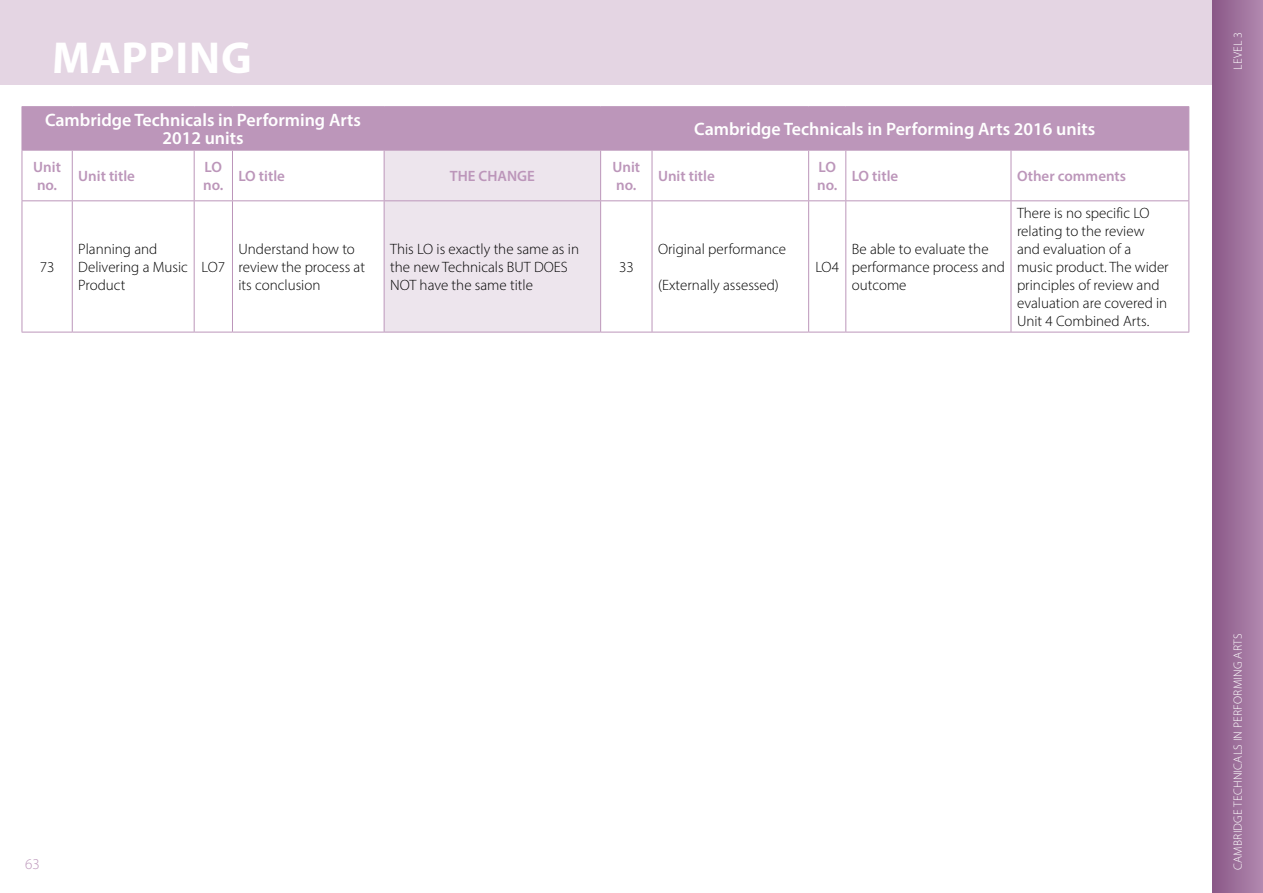
<style>
.page{position:relative;width:1263px;height:893px;background:#fff}
.page>*{position:absolute;margin:0;border:0;box-sizing:border-box;transform-origin:0 0}
.t1{font:700 45px "Myriad Pro";letter-spacing:.02em;color:#fff}
.Body_10pt{font:600 18px/18px "Myriad Pro";color:#fff;text-align:center}
.Body_10pt-2{font:300 15px/18px "Myriad Pro";color:#000}
.Body_10pt-3{font:600 15px/18px "Myriad Pro";color:#bc96ba}
.t2{font:300 15px "Myriad Pro";color:#bc96ba}
.t3{font:300 12px "Myriad Pro";letter-spacing:.02em;color:#fff}
</style>
<div class="page">
<div style="left:1212px;top:0;width:51px;height:893px;background:linear-gradient(to right,#8a5786,#b289b0)"></div>
<div style="left:23px;top:107px;width:1165px;height:43px;background:#bc96ba"></div>
<svg style="left:71px;top:151px;width:940px;height:49px"></svg>
<div style="left:385px;top:151px;width:215px;height:181px;background:#ede5ed"></div>
<svg style="left:23px;top:201px;width:361px;height:131px"></svg>
<svg style="left:601px;top:201px;width:410px;height:131px"></svg>
<hr style="left:22px;top:151px;width:1px;height:49px;background:#bc96ba">
<hr style="left:22px;top:200px;width:50px;height:1px;background:#bc96ba">
<hr style="left:72px;top:151px;width:1px;height:49px;background:#bc96ba">
<hr style="left:72px;top:200px;width:122px;height:1px;background:#bc96ba">
<hr style="left:194px;top:151px;width:1px;height:49px;background:#bc96ba">
<hr style="left:194px;top:200px;width:38px;height:1px;background:#bc96ba">
<hr style="left:232px;top:151px;width:1px;height:49px;background:#bc96ba">
<hr style="left:232px;top:200px;width:152px;height:1px;background:#bc96ba">
<hr style="left:384px;top:151px;width:1px;height:49px;background:#bc96ba">
<hr style="left:384px;top:200px;width:217px;height:1px;background:#bc96ba">
<hr style="left:600px;top:151px;width:1px;height:49px;background:#bc96ba">
<hr style="left:652px;top:151px;width:1px;height:49px;background:#bc96ba">
<hr style="left:808px;top:151px;width:1px;height:49px;background:#bc96ba">
<hr style="left:845px;top:151px;width:1px;height:49px;background:#bc96ba">
<hr style="left:1011px;top:151px;width:1px;height:49px;background:#bc96ba">
<hr style="left:1188px;top:151px;width:1px;height:49px;background:#bc96ba">
<hr style="left:601px;top:200px;width:51px;height:1px;background:#bc96ba">
<hr style="left:652px;top:200px;width:157px;height:1px;background:#bc96ba">
<hr style="left:809px;top:200px;width:37px;height:1px;background:#bc96ba">
<hr style="left:846px;top:200px;width:165px;height:1px;background:#bc96ba">
<hr style="left:1011px;top:200px;width:178px;height:1px;background:#bc96ba">
<hr style="left:22px;top:107px;width:1px;height:43px;background:#bc96ba">
<hr style="left:22px;top:106px;width:50px;height:1px;background:#bc96ba">
<hr style="left:72px;top:106px;width:122px;height:1px;background:#bc96ba">
<hr style="left:194px;top:106px;width:38px;height:1px;background:#bc96ba">
<hr style="left:232px;top:106px;width:152px;height:1px;background:#bc96ba">
<hr style="left:384px;top:106px;width:217px;height:1px;background:#bc96ba">
<hr style="left:601px;top:106px;width:51px;height:1px;background:#bc96ba">
<hr style="left:652px;top:106px;width:157px;height:1px;background:#bc96ba">
<hr style="left:809px;top:106px;width:37px;height:1px;background:#bc96ba">
<hr style="left:846px;top:106px;width:165px;height:1px;background:#bc96ba">
<hr style="left:1011px;top:106px;width:178px;height:1px;background:#bc96ba">
<hr style="left:384px;top:107px;width:1px;height:43px;background:#bc96ba">
<hr style="left:600px;top:107px;width:1px;height:43px;background:#bc96ba">
<hr style="left:1188px;top:107px;width:1px;height:43px;background:#bc96ba">
<hr style="left:22px;top:150px;width:50px;height:1px;background:#bc96ba">
<hr style="left:72px;top:150px;width:122px;height:1px;background:#bc96ba">
<hr style="left:194px;top:150px;width:38px;height:1px;background:#bc96ba">
<hr style="left:232px;top:150px;width:152px;height:1px;background:#bc96ba">
<hr style="left:384px;top:150px;width:217px;height:1px;background:#bc96ba">
<hr style="left:601px;top:150px;width:51px;height:1px;background:#bc96ba">
<hr style="left:652px;top:150px;width:157px;height:1px;background:#bc96ba">
<hr style="left:809px;top:150px;width:37px;height:1px;background:#bc96ba">
<hr style="left:846px;top:150px;width:165px;height:1px;background:#bc96ba">
<hr style="left:1011px;top:150px;width:178px;height:1px;background:#bc96ba">
<hr style="left:22px;top:201px;width:1px;height:131px;background:#bc96ba">
<hr style="left:72px;top:201px;width:1px;height:131px;background:#bc96ba">
<hr style="left:194px;top:201px;width:1px;height:131px;background:#bc96ba">
<hr style="left:232px;top:201px;width:1px;height:131px;background:#bc96ba">
<hr style="left:384px;top:201px;width:1px;height:131px;background:#bc96ba">
<hr style="left:600px;top:201px;width:1px;height:131px;background:#bc96ba">
<hr style="left:652px;top:201px;width:1px;height:131px;background:#bc96ba">
<hr style="left:808px;top:201px;width:1px;height:131px;background:#bc96ba">
<hr style="left:845px;top:201px;width:1px;height:131px;background:#bc96ba">
<hr style="left:1011px;top:201px;width:1px;height:131px;background:#bc96ba">
<hr style="left:1188px;top:201px;width:1px;height:131px;background:#bc96ba">
<hr style="left:22px;top:332px;width:50px;height:1px;background:#bc96ba">
<hr style="left:72px;top:332px;width:122px;height:1px;background:#bc96ba">
<hr style="left:194px;top:332px;width:38px;height:1px;background:#bc96ba">
<hr style="left:232px;top:332px;width:152px;height:1px;background:#bc96ba">
<hr style="left:384px;top:332px;width:217px;height:1px;background:#bc96ba">
<hr style="left:601px;top:332px;width:51px;height:1px;background:#bc96ba">
<hr style="left:652px;top:332px;width:157px;height:1px;background:#bc96ba">
<hr style="left:809px;top:332px;width:37px;height:1px;background:#bc96ba">
<hr style="left:846px;top:332px;width:165px;height:1px;background:#bc96ba">
<hr style="left:1011px;top:332px;width:178px;height:1px;background:#bc96ba">
<div style="left:0;top:0;width:1212px;height:85px;background:#e4d5e3"></div>
<p class="t1" style="left:52px;top:28px;width:201px">MAPPING</p>
<p class="Body_10pt" style="left:45px;top:111px;width:317px">Cambridge Technicals in Performing Arts<br>2012 units</p>
<p class="Body_10pt" style="left:694px;top:120px;width:402px">Cambridge Technicals in Performing Arts 2016 units</p>
<p class="Body_10pt-3" style="left:33px;top:158px;width:29px">Unit no.</p>
<p class="Body_10pt-3" style="left:78px;top:167px;width:58px">Unit title</p>
<p class="Body_10pt-3" style="left:203px;top:158px;width:22px">LO no.</p>
<p class="Body_10pt-3" style="left:238px;top:167px;width:48px">LO title</p>
<p class="Body_10pt-3" style="left:450px;top:167px;width:87px">THE CHANGE</p>
<p class="Body_10pt-3" style="left:612px;top:158px;width:29px">Unit no.</p>
<p class="Body_10pt-3" style="left:658px;top:167px;width:58px">Unit title</p>
<p class="Body_10pt-3" style="left:817px;top:158px;width:22px">LO no.</p>
<p class="Body_10pt-3" style="left:852px;top:167px;width:48px">LO title</p>
<p class="Body_10pt-3" style="left:1017px;top:167px;width:111px">Other comments</p>
<p class="Body_10pt-2" style="left:40px;top:258px;width:16px">73</p>
<p class="Body_10pt-2" style="left:78px;top:240px;width:111px">Planning and<br>Delivering a Music<br>Product</p>
<p class="Body_10pt-2" style="left:202px;top:258px;width:25px">LO7</p>
<p class="Body_10pt-2" style="left:238px;top:240px;width:128px">Understand how to review the process at its conclusion</p>
<p class="Body_10pt-2" style="left:390px;top:240px;width:190px">This LO is exactly the same as in the new Technicals BUT DOES<br>NOT have the same title</p>
<p class="Body_10pt-2" style="left:619px;top:258px;width:16px">33</p>
<p class="Body_10pt-2" style="left:658px;top:240px;width:129px">Original performance</p>
<p class="Body_10pt-2" style="left:658px;top:276px;width:122px">(Externally assessed)</p>
<p class="Body_10pt-2" style="left:815px;top:258px;width:25px">LO4</p>
<p class="Body_10pt-2" style="left:852px;top:240px;width:155px">Be able to evaluate the performance process and outcome</p>
<p class="Body_10pt-2" style="left:1017px;top:204px;width:153px">There is no specific LO relating to the review and evaluation of a music product. The wider principles of review and evaluation are covered in<br>Unit 4 Combined Arts.</p>
<p class="t3" style="left:1231px;top:70px;width:39px;rotate:-90deg">LEVEL 3</p>
<p class="t2" style="left:25px;top:855px;width:16px">63</p>
<p class="t3" style="left:1231px;top:870px;width:238px;rotate:-90deg">CAMBRIDGE TECHNICALS IN PERFORMING ARTS</p>
</div>
